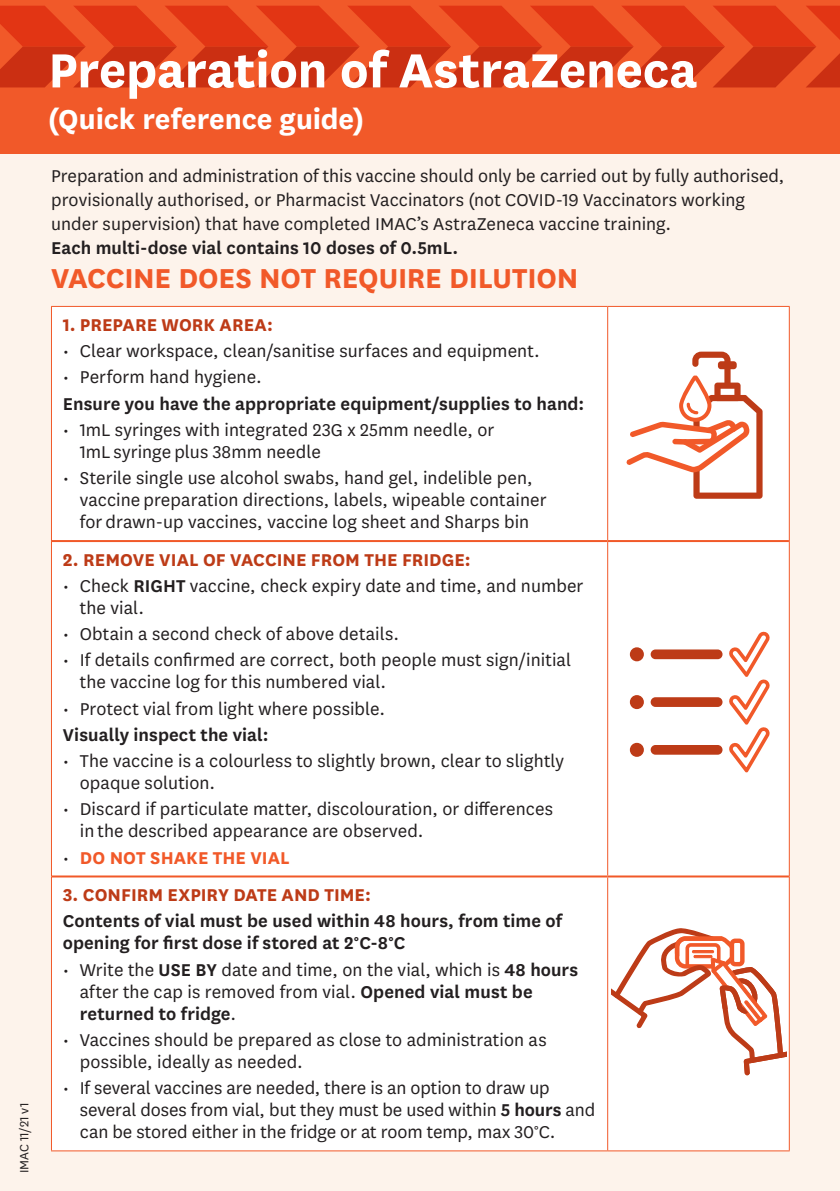
<style>
.page{position:relative;width:840px;height:1191px;background:#fff}
.page>*{position:absolute;margin:0;border:0;box-sizing:border-box;transform-origin:0 0}
.t1{font:700 56px "National";letter-spacing:-.005em;color:#fff}
.t2{font:700 32px "National";letter-spacing:-.005em;color:#f15929}
.t3{font:700 32px "National";letter-spacing:-.005em;color:#fff}
.t4{font:20px/22px "National";letter-spacing:.005em;color:#231f20}
.t5{font:600 20px/22px "National";letter-spacing:.005em;color:#231f20}
.t6{font:700 20px "National";color:#bd3b17}
.t7{font:700 20px "National";letter-spacing:.005em;color:#f15929}
.t8{font:14px "National";color:#231f20}
.s1{font-weight:600}
.s2{font-weight:400;color:#231f20}
</style>
<div class="page">
<div style="left:0;top:0;width:839px;height:1191px;background:#fdf3eb"></div>
<div style="left:0;top:0;width:839px;height:153px;background:#f15929"></div>
<svg style="left:0;top:6px;width:839px;height:81px"></svg>
<div style="left:52px;top:307px;width:736px;height:843px;background:#fff"></div>
<hr style="left:51px;top:306px;width:556px;height:1px;background:#f15929">
<hr style="left:51px;top:307px;width:1px;height:234px;background:#f15929">
<hr style="left:607px;top:306px;width:182px;height:1px;background:#f15929">
<hr style="left:607px;top:307px;width:1px;height:233px;background:#f15929">
<hr style="left:788px;top:307px;width:1px;height:234px;background:#f15929">
<hr style="left:51px;top:541px;width:1px;height:335px;background:#f15929">
<hr style="left:607px;top:542px;width:1px;height:333px;background:#f15929">
<hr style="left:788px;top:541px;width:1px;height:335px;background:#f15929">
<hr style="left:51px;top:876px;width:1px;height:274px;background:#f15929">
<hr style="left:607px;top:877px;width:1px;height:273px;background:#f15929">
<hr style="left:788px;top:876px;width:1px;height:274px;background:#f15929">
<hr style="left:51px;top:1150px;width:556px;height:1px;background:#f15929">
<hr style="left:607px;top:1150px;width:182px;height:1px;background:#f15929">
<hr style="left:52px;top:540px;width:555px;height:2px;background:#f15929">
<hr style="left:607px;top:540px;width:181px;height:2px;background:#f15929">
<hr style="left:52px;top:875px;width:555px;height:2px;background:#f15929">
<hr style="left:607px;top:875px;width:181px;height:2px;background:#f15929">
<svg style="left:626px;top:351px;width:136px;height:148px;background:#f6d6cc"></svg>
<div style="left:651px;top:651px;width:69px;height:6px;background:#bd3b17;border-radius:3px"></div>
<div style="left:650px;top:649px;width:72px;height:10px;border:3px solid #bd3b17;border-radius:3px"></div>
<div style="left:630px;top:648px;width:12px;height:12px;background:#bd3b17;border-radius:50%"></div>
<div style="left:629px;top:647px;width:14px;height:14px;border:3px solid #bd3b17;border-radius:50%"></div>
<div style="left:651px;top:698px;width:69px;height:7px;background:#bd3b17;border-radius:3px"></div>
<div style="left:650px;top:697px;width:72px;height:10px;border:3px solid #bd3b17;border-radius:3px"></div>
<div style="left:630px;top:696px;width:12px;height:12px;background:#bd3b17;border-radius:50%"></div>
<div style="left:629px;top:695px;width:14px;height:14px;border:3px solid #bd3b17;border-radius:50%"></div>
<svg style="left:726px;top:632px;width:43px;height:140px;background:#fbd7cc"></svg>
<div style="left:651px;top:746px;width:69px;height:7px;background:#bd3b17;border-radius:3px"></div>
<div style="left:650px;top:745px;width:72px;height:9px;border:3px solid #bd3b17;border-radius:3px"></div>
<div style="left:630px;top:744px;width:12px;height:11px;background:#bd3b17;border-radius:50%"></div>
<div style="left:629px;top:743px;width:14px;height:14px;border:3px solid #bd3b17;border-radius:50%"></div>
<svg style="left:611px;top:928px;width:175px;height:147px;background:#f5dad2"></svg>
<p class="t8" style="left:15px;top:1173px;width:72px;rotate:-90deg">IMAC 11/21 v1</p>
<p class="t1" style="left:48px;top:31px;width:650px">Preparation of AstraZeneca</p>
<p class="t3" style="left:48px;top:97px;width:317px">(Quick reference guide)</p>
<p class="t4" style="left:51px;top:163px;width:734px;line-height:24px">Preparation and administration of this vaccine should only be carried out by fully authorised, provisionally authorised, or Pharmacist Vaccinators (not COVID-19 Vaccinators working under supervision) that have completed IMAC’s AstraZeneca vaccine training.</p>
<p class="t5" style="left:51px;top:235px;width:408px">Each multi-dose vial contains 10 doses of 0.5mL.</p>
<p class="t2" style="left:51px;top:255px;width:528px">VACCINE DOES NOT REQUIRE DILUTION</p>
<p class="t6" style="left:63px;top:311px;width:211px">1. PREPARE WORK AREA:</p>
<p class="t4" style="left:63px;top:339px;width:478px">• Clear workspace, clean/sanitise surfaces and equipment.</p>
<p class="t4" style="left:63px;top:365px;width:200px">• Perform hand hygiene.</p>
<p class="t5" style="left:63px;top:391px;width:522px">Ensure you have the appropriate equipment/supplies to hand:</p>
<p class="t4" style="left:80px;top:418px;width:416px;text-indent:-17px">• 1mL syringes with integrated 23G x 25mm needle, or<br>1mL syringe plus 38mm needle</p>
<p class="t4" style="left:80px;top:466px;width:468px;text-indent:-17px">• Sterile single use alcohol swabs, hand gel, indelible pen, vaccine preparation directions, labels, wipeable container for drawn-up vaccines, vaccine log sheet and Sharps bin</p>
<p class="t6" style="left:63px;top:545px;width:409px">2. REMOVE VIAL OF VACCINE FROM THE FRIDGE:</p>
<p class="t4" style="left:80px;top:574px;width:505px;text-indent:-17px">• Check <span class="s1">RIGHT</span> vaccine, check expiry date and time, and number the vial.</p>
<p class="t4" style="left:63px;top:622px;width:337px">• Obtain a second check of above details.</p>
<p class="t4" style="left:80px;top:648px;width:492px;text-indent:-17px">• If details confirmed are correct, both people must sign/initial the vaccine log for this numbered vial.</p>
<p class="t4" style="left:63px;top:696px;width:324px">• Protect vial from light where possible.</p>
<p class="t5" style="left:63px;top:722px;width:207px">Visually inspect the vial:</p>
<p class="t4" style="left:80px;top:749px;width:485px;text-indent:-17px">• The vaccine is a colourless to slightly brown, clear to slightly opaque solution.</p>
<p class="t4" style="left:80px;top:797px;width:474px;text-indent:-17px">• Discard if particulate matter, discolouration, or differences in the described appearance are observed.</p>
<p class="t7" style="left:63px;top:843px;width:228px"><span class="s2">•</span> DO NOT SHAKE THE VIAL</p>
<p class="t6" style="left:63px;top:880px;width:309px">3. CONFIRM EXPIRY DATE AND TIME:</p>
<p class="t5" style="left:63px;top:909px;width:500px">Contents of vial must be used within 48 hours, from time of opening for first dose if stored at 2°C-8°C</p>
<p class="t4" style="left:80px;top:957px;width:499px;text-indent:-17px">• Write the <span class="s1">USE BY</span> date and time, on the vial, which is <span class="s1">48 hours </span>after the cap is removed from vial. <span class="s1">Opened vial must be returned to fridge</span>.</p>
<p class="t4" style="left:80px;top:1027px;width:468px;text-indent:-17px">• Vaccines should be prepared as close to administration as possible, ideally as needed.</p>
<p class="t4" style="left:80px;top:1076px;width:516px;text-indent:-17px">• If several vaccines are needed, there is an option to draw up several doses from vial, but they must be used within <span class="s1">5 hours</span> and can be stored either in the fridge or at room temp, max 30°C.</p>
</div>
